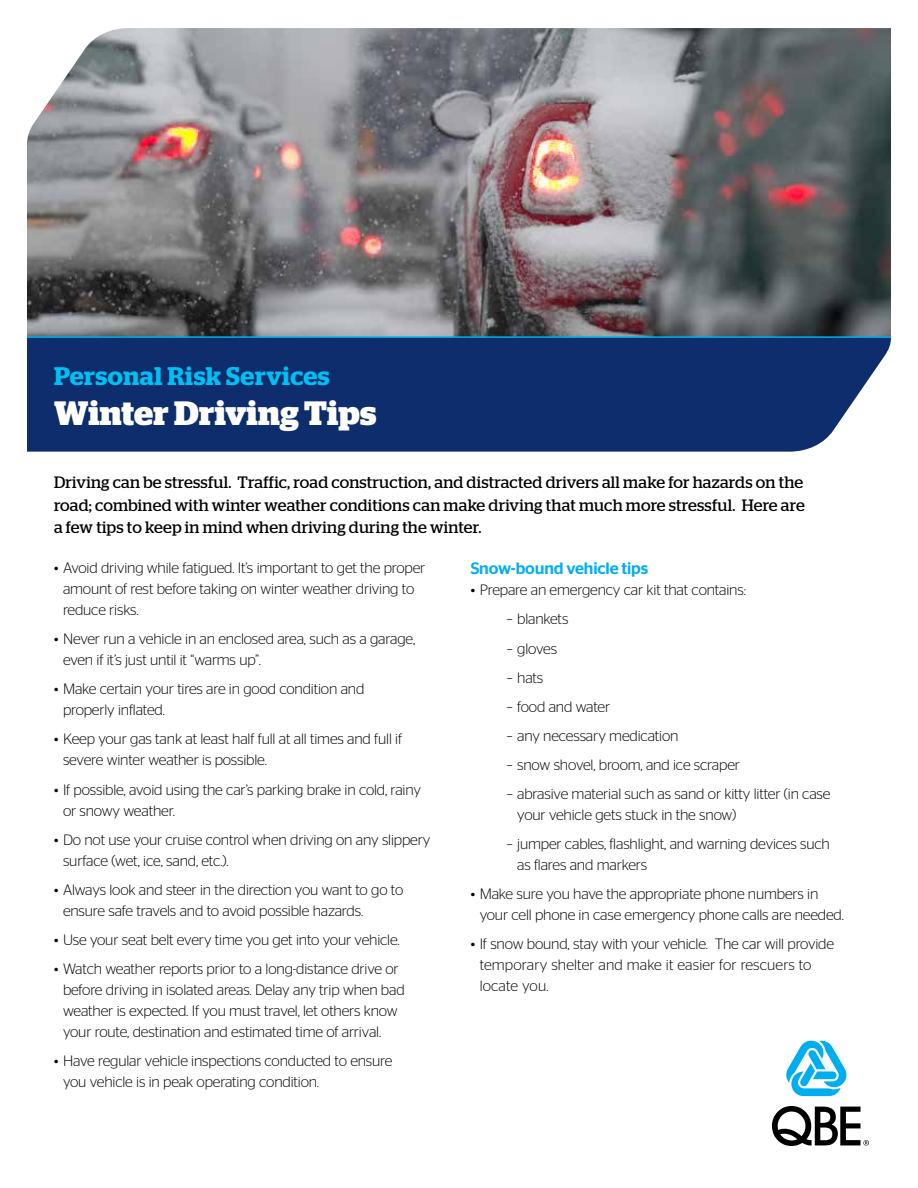
<style>
.page{position:relative;width:918px;height:1188px;background:#fff}
.page>*{position:absolute;margin:0;border:0;box-sizing:border-box;transform-origin:0 0}
.t1{font:700 33.75px "Stag";letter-spacing:.01em;color:#fff}
.t2{font:600 25.5px "Stag";letter-spacing:.02em;color:#00c0f3}
.t3{font:16.5px/22.5px "Stag";letter-spacing:.015em;color:#000;text-align:justify}
.t4{font:500 16.5px "Stag Sans";letter-spacing:-.01em;color:#00aeef}
.t5{font:300 15px/21px "Stag Sans";letter-spacing:-.01em;color:#000}
</style>
<div class="page">
<img style="left:27px;top:28px;width:864px;height:308px">
<div style="left:27px;top:338px;width:864px;height:114px;background:#0d2d6c"></div>
<hr style="left:27px;top:336px;width:864px;height:2px;background:#00aeef">
<svg style="left:786px;top:1040px;width:61px;height:56px"></svg>
<svg style="left:772px;top:1106px;width:97px;height:40px"></svg>
<h2 class="t2" style="left:54px;top:361px;width:277px">Personal Risk Services</h2>
<h1 class="t1" style="left:54px;top:394px;width:324px">Winter Driving Tips</h1>
<p class="t3" style="left:54px;top:471px;width:752px">Driving can be stressful. Traffic, road construction, and distracted drivers all make for hazards on the road; combined with winter weather conditions can make driving that much more stressful. Here are a few tips to keep in mind when driving during the winter.</p>
<p class="t5" style="left:63px;top:557px;width:364px;text-indent:-9px">• Avoid driving while fatigued. It’s important to get the proper amount of rest before taking on winter weather driving to reduce risks.</p>
<p class="t5" style="left:63px;top:628px;width:354px;text-indent:-9px">• Never run a vehicle in an enclosed area, such as a garage, even if it’s just until it “warms up”.</p>
<p class="t5" style="left:63px;top:678px;width:303px;text-indent:-9px">• Make certain your tires are in good condition and properly inflated.</p>
<p class="t5" style="left:63px;top:728px;width:341px;text-indent:-9px">• Keep your gas tank at least half full at all times and full if severe winter weather is possible.</p>
<p class="t5" style="left:63px;top:779px;width:359px;text-indent:-9px">• If possible, avoid using the car’s parking brake in cold, rainy or snowy weather.</p>
<p class="t5" style="left:63px;top:829px;width:369px;text-indent:-9px">• Do not use your cruise control when driving on any slippery surface (wet, ice, sand, etc.).</p>
<p class="t5" style="left:63px;top:879px;width:342px;text-indent:-9px">• Always look and steer in the direction you want to go to ensure safe travels and to avoid possible hazards.</p>
<p class="t5" style="left:54px;top:929px;width:347px">• Use your seat belt every time you get into your vehicle.</p>
<p class="t5" style="left:63px;top:958px;width:343px;text-indent:-9px">• Watch weather reports prior to a long-distance drive or before driving in isolated areas. Delay any trip when bad weather is expected. If you must travel, let others know your route, destination and estimated time of arrival.</p>
<p class="t5" style="left:63px;top:1050px;width:331px;text-indent:-9px">• Have regular vehicle inspections conducted to ensure you vehicle is in peak operating condition.</p>
<p class="t4" style="left:471px;top:559px;width:179px">Snow-bound vehicle tips</p>
<p class="t5" style="left:471px;top:579px;width:277px">• Prepare an emergency car kit that contains:</p>
<p class="t5" style="left:507px;top:608px;width:63px">– blankets</p>
<p class="t5" style="left:507px;top:638px;width:52px">– gloves</p>
<p class="t5" style="left:507px;top:667px;width:38px">– hats</p>
<p class="t5" style="left:507px;top:696px;width:105px">– food and water</p>
<p class="t5" style="left:507px;top:725px;width:173px">– any necessary medication</p>
<p class="t5" style="left:507px;top:754px;width:235px">– snow shovel, broom, and ice scraper</p>
<p class="t5" style="left:517px;top:783px;width:315px;text-indent:-10px">– abrasive material such as sand or kitty litter (in case your vehicle gets stuck in the snow)</p>
<p class="t5" style="left:517px;top:833px;width:314px;text-indent:-10px">– jumper cables, flashlight, and warning devices such as flares and markers</p>
<p class="t5" style="left:480px;top:883px;width:366px;text-indent:-9px">• Make sure you have the appropriate phone numbers in your cell phone in case emergency phone calls are needed.</p>
<p class="t5" style="left:480px;top:933px;width:356px;text-indent:-9px">• If snow bound, stay with your vehicle. The car will provide temporary shelter and make it easier for rescuers to locate you.</p>
</div>
